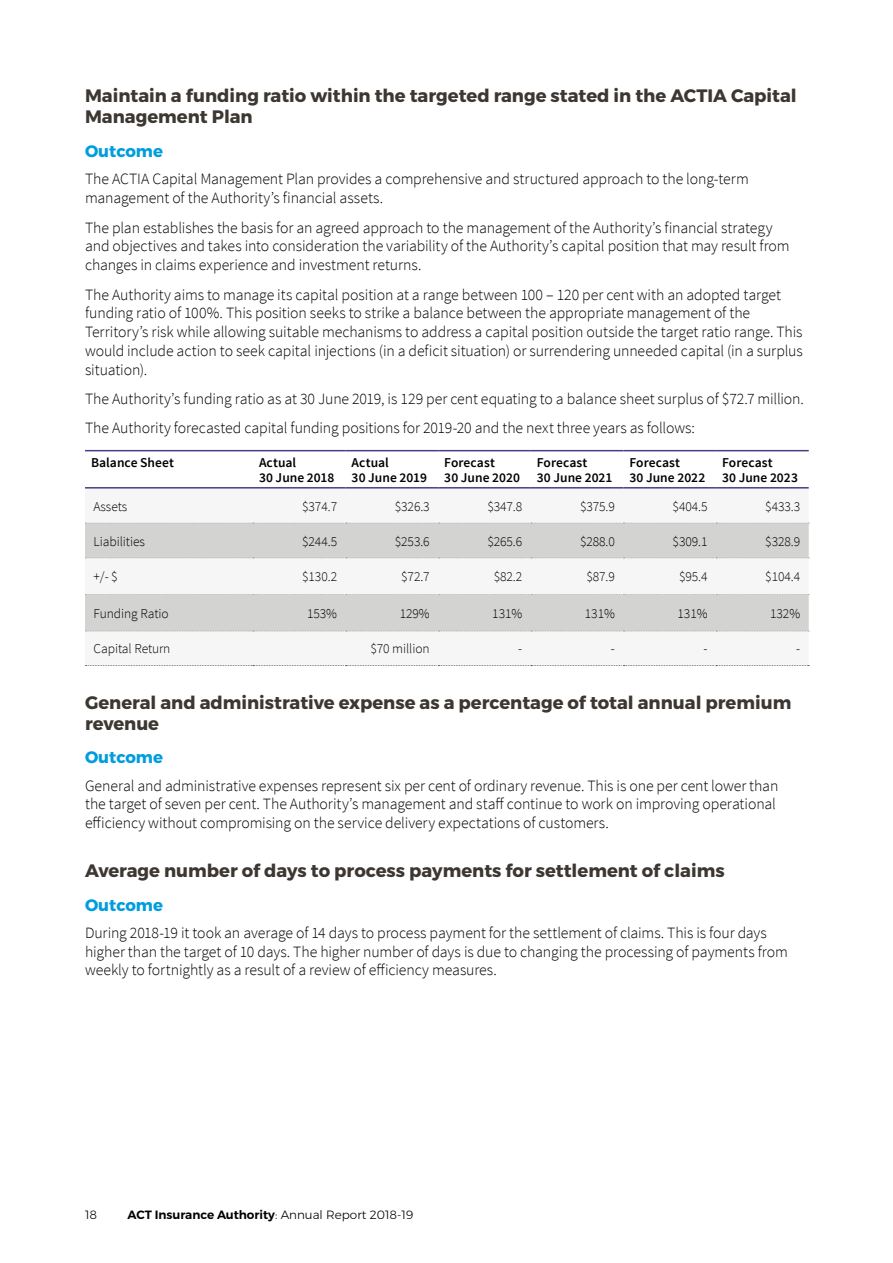
<style>
.page{position:relative;width:893px;height:1263px;background:#fff}
.page>*{position:absolute;margin:0;border:0;box-sizing:border-box;transform-origin:0 0}
.t1{font:700 18px/21px "Montserrat";color:#3d3732}
.t2{font:700 16.5px "Montserrat";color:#009dde}
.t3{font:300 15.75px/18.8px "Source Sans Pro";letter-spacing:-.005em;color:#000}
.TABLE_Body_RR{font:300 13.5px "Source Sans Pro";letter-spacing:-.005em;color:#000}
.TABLE_Headings{font:600 13.5px/15px "Source Sans Pro";letter-spacing:.005em;color:#000}
.TABLE_Body{font:300 13.5px "Source Sans Pro";letter-spacing:-.005em;color:#000}
.t4{font:600 12px "Montserrat";color:#000}
.t5{font:300 12px "Montserrat";color:#000}
.s1{font-weight:300}
</style>
<div class="page">
<svg style="left:85px;top:451px;width:724px;height:1px"></svg>
<div style="left:85px;top:488px;width:724px;height:35px;background:#f6f6f6"></div>
<svg style="left:85px;top:524px;width:724px;height:107px;fill:#d3d3d2"></svg>
<hr style="left:85px;top:450px;width:168px;height:1px;background:#463e86">
<hr style="left:253px;top:450px;width:93px;height:1px;background:#463e86">
<hr style="left:346px;top:450px;width:92px;height:1px;background:#463e86">
<hr style="left:438px;top:450px;width:93px;height:1px;background:#463e86">
<hr style="left:531px;top:450px;width:92px;height:1px;background:#463e86">
<hr style="left:623px;top:450px;width:93px;height:1px;background:#463e86">
<hr style="left:716px;top:450px;width:93px;height:1px;background:#463e86">
<hr style="left:85px;top:487px;width:168px;height:1px;background:#463e86">
<hr style="left:253px;top:487px;width:93px;height:1px;background:#463e86">
<hr style="left:346px;top:487px;width:92px;height:1px;background:#463e86">
<hr style="left:438px;top:487px;width:93px;height:1px;background:#463e86">
<hr style="left:531px;top:487px;width:92px;height:1px;background:#463e86">
<hr style="left:623px;top:487px;width:93px;height:1px;background:#463e86">
<hr style="left:716px;top:487px;width:93px;height:1px;background:#463e86">
<svg style="left:85px;top:523px;width:724px;height:1px"></svg>
<svg style="left:85px;top:557px;width:724px;height:1px"></svg>
<svg style="left:85px;top:594px;width:724px;height:1px"></svg>
<svg style="left:85px;top:631px;width:724px;height:1px"></svg>
<svg style="left:85px;top:665px;width:724px;height:1px"></svg>
<h3 class="t1" style="left:85px;top:86px;width:713px">Maintain a funding ratio within the targeted range stated in the ACTIA Capital<br>Management Plan</h3>
<h4 class="t2" style="left:85px;top:138px;width:79px">Outcome</h4>
<p class="t3" style="left:85px;top:170px;width:665px">The ACTIA Capital Management Plan provides a comprehensive and structured approach to the long-term management of the Authority’s financial assets.</p>
<p class="t3" style="left:85px;top:218px;width:706px">The plan establishes the basis for an agreed approach to the management of the Authority’s financial strategy and objectives and takes into consideration the variability of the Authority’s capital position that may result from changes in claims experience and investment returns.</p>
<p class="t3" style="left:85px;top:285px;width:719px">The Authority aims to manage its capital position at a range between 100 – 120 per cent with an adopted target funding ratio of 100%. This position seeks to strike a balance between the appropriate management of the Territory’s risk while allowing suitable mechanisms to address a capital position outside the target ratio range. This would include action to seek capital injections (in a deficit situation) or surrendering unneeded capital (in a surplus situation).</p>
<p class="t3" style="left:85px;top:389px;width:720px">The Authority’s funding ratio as at 30 June 2019, is 129 per cent equating to a balance sheet surplus of $72.7 million.</p>
<p class="t3" style="left:85px;top:419px;width:611px">The Authority forecasted capital funding positions for 2019-20 and the next three years as follows:</p>
<p class="TABLE_Headings" style="left:91px;top:455px;width:85px">Balance Sheet</p>
<p class="TABLE_Headings" style="left:259px;top:455px;width:77px">Actual<br>30 June 2018</p>
<p class="TABLE_Headings" style="left:352px;top:455px;width:77px">Actual<br>30 June 2019</p>
<p class="TABLE_Headings" style="left:444px;top:455px;width:77px">Forecast<br>30 June 2020</p>
<p class="TABLE_Headings" style="left:537px;top:455px;width:77px">Forecast<br>30 June 2021</p>
<p class="TABLE_Headings" style="left:629px;top:455px;width:77px">Forecast<br>30 June 2022</p>
<p class="TABLE_Headings" style="left:722px;top:455px;width:77px">Forecast<br>30 June 2023</p>
<p class="TABLE_Body" style="left:94px;top:498px;width:35px">Assets</p>
<h2 class="TABLE_Body_RR" style="left:302px;top:498px;width:36px">$374.7</h2>
<h2 class="TABLE_Body_RR" style="left:395px;top:498px;width:36px">$326.3</h2>
<h2 class="TABLE_Body_RR" style="left:487px;top:498px;width:36px">$347.8</h2>
<h2 class="TABLE_Body_RR" style="left:580px;top:498px;width:36px">$375.9</h2>
<h2 class="TABLE_Body_RR" style="left:673px;top:498px;width:36px">$404.5</h2>
<h2 class="TABLE_Body_RR" style="left:765px;top:498px;width:36px">$433.3</h2>
<p class="TABLE_Body" style="left:94px;top:533px;width:53px">Liabilities</p>
<h2 class="TABLE_Body_RR" style="left:302px;top:533px;width:36px">$244.5</h2>
<h2 class="TABLE_Body_RR" style="left:395px;top:533px;width:36px">$253.6</h2>
<h2 class="TABLE_Body_RR" style="left:487px;top:533px;width:36px">$265.6</h2>
<h2 class="TABLE_Body_RR" style="left:580px;top:533px;width:36px">$288.0</h2>
<h2 class="TABLE_Body_RR" style="left:673px;top:533px;width:36px">$309.1</h2>
<h2 class="TABLE_Body_RR" style="left:765px;top:533px;width:36px">$328.9</h2>
<p class="TABLE_Body" style="left:94px;top:569px;width:26px">+/- $</p>
<h2 class="TABLE_Body_RR" style="left:302px;top:569px;width:36px">$130.2</h2>
<h2 class="TABLE_Body_RR" style="left:401px;top:569px;width:30px">$72.7</h2>
<h2 class="TABLE_Body_RR" style="left:494px;top:569px;width:30px">$82.2</h2>
<h2 class="TABLE_Body_RR" style="left:586px;top:569px;width:30px">$87.9</h2>
<h2 class="TABLE_Body_RR" style="left:679px;top:569px;width:30px">$95.4</h2>
<h2 class="TABLE_Body_RR" style="left:765px;top:569px;width:36px">$104.4</h2>
<p class="TABLE_Body" style="left:94px;top:605px;width:77px">Funding Ratio</p>
<h2 class="TABLE_Body_RR" style="left:307px;top:605px;width:32px">153%</h2>
<h2 class="TABLE_Body_RR" style="left:400px;top:605px;width:32px">129%</h2>
<h2 class="TABLE_Body_RR" style="left:492px;top:605px;width:32px">131%</h2>
<h2 class="TABLE_Body_RR" style="left:585px;top:605px;width:32px">131%</h2>
<h2 class="TABLE_Body_RR" style="left:677px;top:605px;width:32px">131%</h2>
<h2 class="TABLE_Body_RR" style="left:770px;top:605px;width:32px">132%</h2>
<p class="TABLE_Body" style="left:94px;top:641px;width:78px">Capital Return</p>
<h2 class="TABLE_Body_RR" style="left:370px;top:641px;width:61px">$70 million</h2>
<h2 class="TABLE_Body_RR" style="left:518px;top:641px;width:6px">-</h2>
<h2 class="TABLE_Body_RR" style="left:611px;top:641px;width:6px">-</h2>
<h2 class="TABLE_Body_RR" style="left:704px;top:641px;width:6px">-</h2>
<h2 class="TABLE_Body_RR" style="left:796px;top:641px;width:6px">-</h2>
<h3 class="t1" style="left:85px;top:692px;width:708px">General and administrative expense as a percentage of total annual premium revenue</h3>
<h4 class="t2" style="left:85px;top:744px;width:79px">Outcome</h4>
<p class="t3" style="left:85px;top:776px;width:695px">General and administrative expenses represent six per cent of ordinary revenue. This is one per cent lower than the target of seven per cent. The Authority’s management and staff continue to work on improving operational efficiency without compromising on the service delivery expectations of customers.</p>
<h3 class="t1" style="left:85px;top:860px;width:641px">Average number of days to process payments for settlement of claims</h3>
<h4 class="t2" style="left:85px;top:891px;width:79px">Outcome</h4>
<p class="t3" style="left:85px;top:923px;width:704px">During 2018-19 it took an average of 14 days to process payment for the settlement of claims. This is four days higher than the target of 10 days. The higher number of days is due to changing the processing of payments from weekly to fortnightly as a result of a review of efficiency measures.</p>
<p class="t5" style="left:85px;top:1206px;width:14px">18</p>
<p class="t4" style="left:128px;top:1205px;width:287px">ACT Insurance Authority<span class="s1">: Annual Report 2018-19</span></p>
</div>
